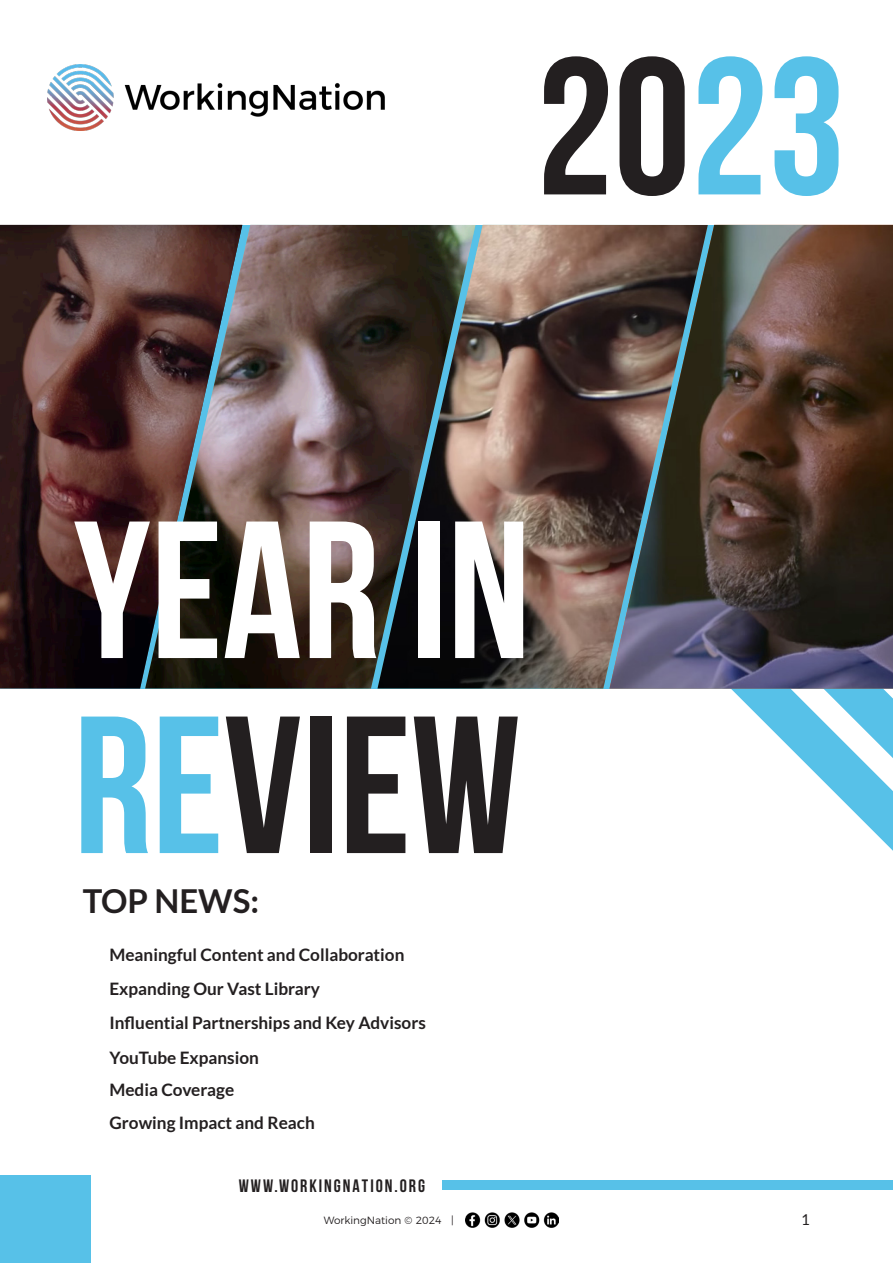
<style>
.page{position:relative;width:893px;height:1263px;background:#fff}
.page>*{position:absolute;margin:0;border:0;box-sizing:border-box;transform-origin:0 0}
._130pt_Align_Left{font:700 195px "Bebas Neue";color:#231f20}
._130pt_Align_Left-2{font:700 195px "Bebas Neue";color:#fff}
._30pt_Align_left{font:700 33px "Lato";color:#231f20}
._12pt_Align_Left{font:700 18px "Bebas Neue";letter-spacing:.11em;color:#231f20}
.t1{font:700 17.1px "Lato";color:#231f20}
.t2{font:15px "Lato";color:#231f20}
.t3{font:300 10.5px "Montserrat";color:#231f20}
.s1{color:#57c1e8}
</style>
<div class="page">
<img style="left:465px;top:1212px;width:93px;height:15px">
<div style="left:0;top:1175px;width:90px;height:88px;background:#57c1e8"></div>
<div style="left:442px;top:1180px;width:451px;height:10px;background:#57c1e8"></div>
<img style="left:48px;top:64px;width:337px;height:67px">
<svg style="left:708px;top:688px;width:185px;height:163px"></svg>
<img style="left:0;top:225px;width:145px;height:463px">
<img style="left:145px;top:225px;width:232px;height:463px">
<img style="left:377px;top:225px;width:232px;height:463px">
<img style="left:609px;top:225px;width:284px;height:463px">
<p class="_130pt_Align_Left" style="left:536px;top:20px;width:310px">20<span class="s1">23</span></p>
<p class="_130pt_Align_Left-2" style="left:74px;top:484px;width:459px">YEAR IN</p>
<p class="_130pt_Align_Left" style="left:74px;top:679px;width:449px"><span class="s1">RE</span>VIEW</p>
<p class="_30pt_Align_left" style="left:83px;top:882px;width:178px">TOP NEWS:</p>
<p class="t1" style="left:109px;top:945px;width:296px">Meaningful Content and Collaboration</p>
<p class="t1" style="left:109px;top:979px;width:212px">Expanding Our Vast Library</p>
<p class="t1" style="left:109px;top:1013px;width:318px">Influential Partnerships and Key Advisors</p>
<p class="t1" style="left:109px;top:1047px;width:151px">YouTube Expansion</p>
<p class="t1" style="left:109px;top:1080px;width:126px">Media Coverage</p>
<p class="t1" style="left:109px;top:1112px;width:207px">Growing Impact and Reach</p>
<p class="_12pt_Align_Left" style="left:239px;top:1176px;width:188px">WWW.WORKINGNATION.ORG</p>
<p class="t3" style="left:324px;top:1212px;width:131px">WorkingNation © 2024 |</p>
<p class="t2" style="left:801px;top:1211px;width:10px">1</p>
</div>
